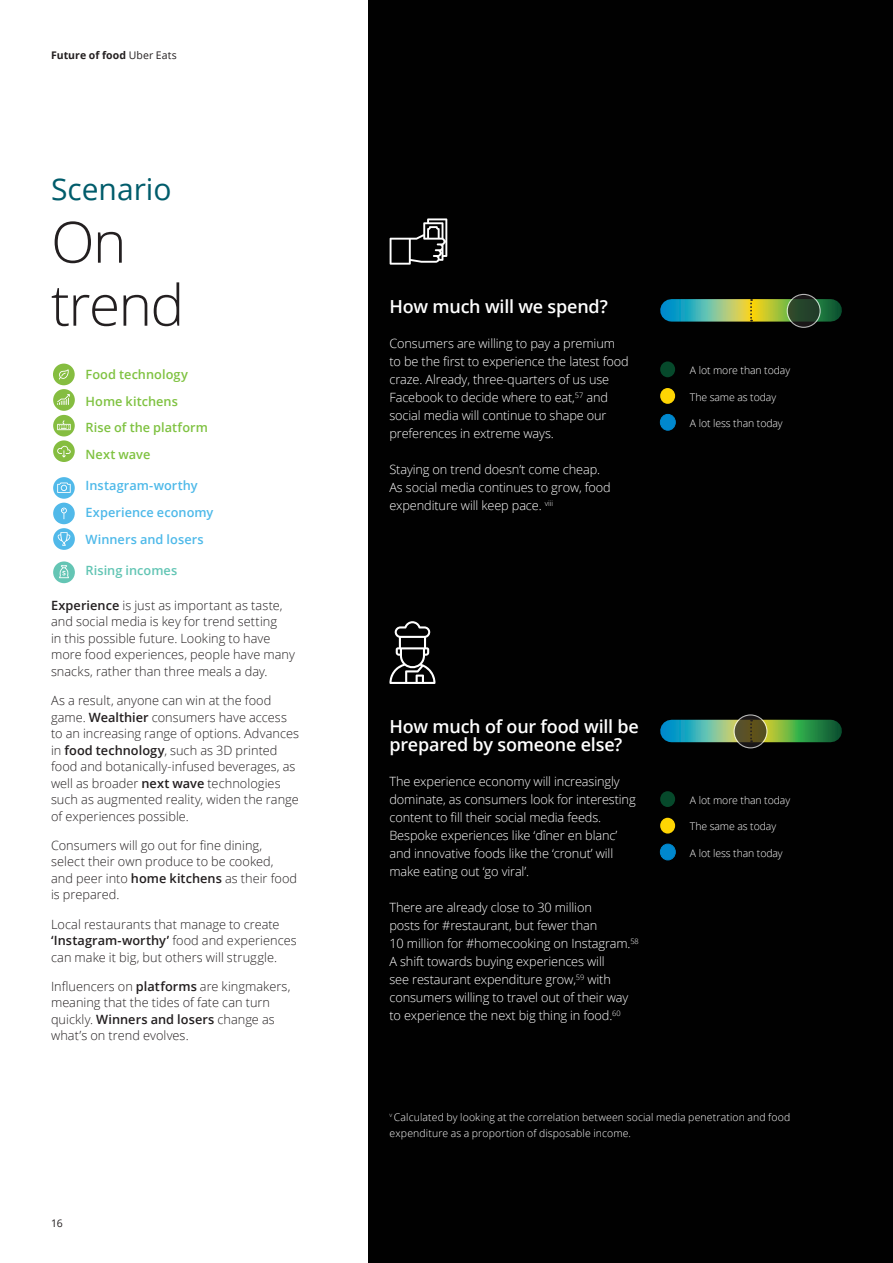
<style>
.page{position:relative;width:893px;height:1263px;background:#fff}
.page>*{position:absolute;margin:0;border:0;box-sizing:border-box;transform-origin:0 0}
.t1{font:300 57px/63px "Open Sans";letter-spacing:-.03em;color:#231f20}
.t2{font:30px "Open Sans";color:#005c6b}
.t3{font:600 18px/18px "Open Sans";letter-spacing:-.01em;color:#fff}
.t4{font:300 12.75px/16.5px "Open Sans";letter-spacing:.005em;color:#231f20}
.t5{font:300 12.75px/18px "Open Sans";letter-spacing:-.01em;color:#fff}
.t6{font:600 12.75px/26.7px "Open Sans";letter-spacing:.005em;color:#7fc241}
.t7{font:600 12.75px/26.7px "Open Sans";letter-spacing:.005em;color:#4eb9e9}
.t8{font:600 12.75px "Open Sans";letter-spacing:.005em;color:#62c5b4}
.t9{font:300 10.5px/16.5px "Open Sans";letter-spacing:.005em;color:#fff}
.t10{font:700 10.5px "Open Sans";letter-spacing:.01em;color:#231f20}
.t11{font:10.5px "Open Sans";color:#231f20}
.s1{font-weight:400}
.s2{font-weight:600}
</style>
<div class="page">
<div style="left:368px;top:0;width:525px;height:1263px;background:#010101"></div>
<div style="left:660px;top:361px;width:15px;height:16px;background:#06492b;border-radius:50%"></div>
<div style="left:660px;top:388px;width:15px;height:16px;background:#fed503;border-radius:50%"></div>
<div style="left:660px;top:414px;width:15px;height:16px;background:#0088ce;border-radius:50%"></div>
<div style="left:660px;top:414px;width:15px;height:16px;border:1px solid #0088ce;border-radius:50%"></div>
<svg style="left:671px;top:299px;width:160px;height:23px;background:#7eb46d"></svg>
<svg style="left:750px;top:299px;width:2px;height:22px"></svg>
<svg style="left:787px;top:294px;width:33px;height:33px"></svg>
<div style="left:787px;top:294px;width:34px;height:34px;border:1px solid #fff;border-radius:50%"></div>
<div style="left:660px;top:791px;width:15px;height:16px;background:#06492b;border-radius:50%"></div>
<div style="left:660px;top:818px;width:15px;height:15px;background:#fed503;border-radius:50%"></div>
<div style="left:660px;top:844px;width:15px;height:16px;background:#0088ce;border-radius:50%"></div>
<div style="left:660px;top:844px;width:15px;height:16px;border:1px solid #0088ce;border-radius:50%"></div>
<svg style="left:671px;top:720px;width:160px;height:22px;background:#58ad74"></svg>
<svg style="left:734px;top:715px;width:33px;height:33px"></svg>
<div style="left:733px;top:714px;width:34px;height:34px;border:1px solid #fff;border-radius:50%"></div>
<svg style="left:390px;top:218px;width:57px;height:47px"></svg>
<svg style="left:389px;top:621px;width:46px;height:63px"></svg>
<svg style="left:53px;top:364px;width:22px;height:98px"></svg>
<svg style="left:53px;top:477px;width:22px;height:73px"></svg>
<svg style="left:53px;top:561px;width:22px;height:22px"></svg>
<p class="t10" style="left:51px;top:48px;width:127px">Future of food <span class="s1">Uber Eats</span></p>
<h2 class="t2" style="left:51px;top:168px;width:122px">Scenario</h2>
<h1 class="t1" style="left:51px;top:209px;width:135px">On trend</h1>
<p class="t6" style="left:86px;top:361px;width:124px">Food technology<br>Home kitchens<br>Rise of the platform<br>Next wave</p>
<p class="t7" style="left:86px;top:472px;width:129px">Instagram-worthy<br>Experience economy<br>Winners and losers</p>
<p class="t8" style="left:86px;top:561px;width:93px">Rising incomes</p>
<p class="t4" style="left:51px;top:596px;width:245px"><span class="s2">Experience</span> is just as important as taste, and social media is key for trend setting<br>in this possible future. Looking to have more food experiences, people have many snacks, rather than three meals a day.</p>
<p class="t4" style="left:51px;top:692px;width:250px">As a result, anyone can win at the food game. <span class="s2">Wealthier</span> consumers have access to an increasing range of options. Advances in <span class="s2">food technology</span>, such as 3D printed food and botanically-infused beverages, as well as broader <span class="s2">next wave</span> technologies such as augmented reality, widen the range of experiences possible.</p>
<p class="t4" style="left:51px;top:836px;width:248px">Consumers will go out for fine dining, select their own produce to be cooked, and peer into <span class="s2">home kitchens</span> as their food is prepared.</p>
<p class="t4" style="left:51px;top:915px;width:247px">Local restaurants that manage to create <span class="s2">‘Instagram-worthy’</span> food and experiences can make it big, but others will struggle.</p>
<p class="t4" style="left:51px;top:978px;width:241px">Influencers on <span class="s2">platforms</span> are kingmakers, meaning that the tides of fate can turn quickly. <span class="s2">Winners and losers</span> change as what’s on trend evolves.</p>
<p class="t11" style="left:51px;top:1216px;width:13px">16</p>
<h3 class="t3" style="left:389px;top:297px;width:220px">How much will we spend?</h3>
<p class="t5" style="left:389px;top:334px;width:241px">Consumers are willing to pay a premium to be the first to experience the latest food craze. Already, three-quarters of us use Facebook to decide where to eat,<sup>57</sup> and social media will continue to shape our preferences in extreme ways.</p>
<p class="t5" style="left:389px;top:460px;width:223px">Staying on trend doesn’t come cheap.<br>As social media continues to grow, food expenditure will keep pace. <sup>viii</sup></p>
<p class="t9" style="left:690px;top:362px;width:102px">A lot more than today</p>
<p class="t9" style="left:690px;top:388px;width:88px">The same as today</p>
<p class="t9" style="left:690px;top:415px;width:94px">A lot less than today</p>
<h3 class="t3" style="left:389px;top:717px;width:251px">How much of our food will be prepared by someone else?</h3>
<p class="t5" style="left:389px;top:772px;width:248px">The experience economy will increasingly dominate, as consumers look for interesting content to fill their social media feeds.<br>Bespoke experiences like ‘dîner en blanc’ and innovative foods like the ‘cronut’ will make eating out ‘go viral’.</p>
<p class="t5" style="left:389px;top:898px;width:251px">There are already close to 30 million<br>posts for #restaurant, but fewer than<br>10 million for #homecooking on Instagram.<sup>58<br></sup>A shift towards buying experiences will<br>see restaurant expenditure grow,<sup>59</sup> with consumers willing to travel out of their way to experience the next big thing in food.<sup>60</sup></p>
<p class="t9" style="left:690px;top:791px;width:102px">A lot more than today</p>
<p class="t9" style="left:690px;top:818px;width:88px">The same as today</p>
<p class="t9" style="left:690px;top:844px;width:94px">A lot less than today</p>
<p class="t9" style="left:390px;top:1108px;width:402px"><sup>v</sup> Calculated by looking at the correlation between social media penetration and food expenditure as a proportion of disposable income.</p>
</div>
